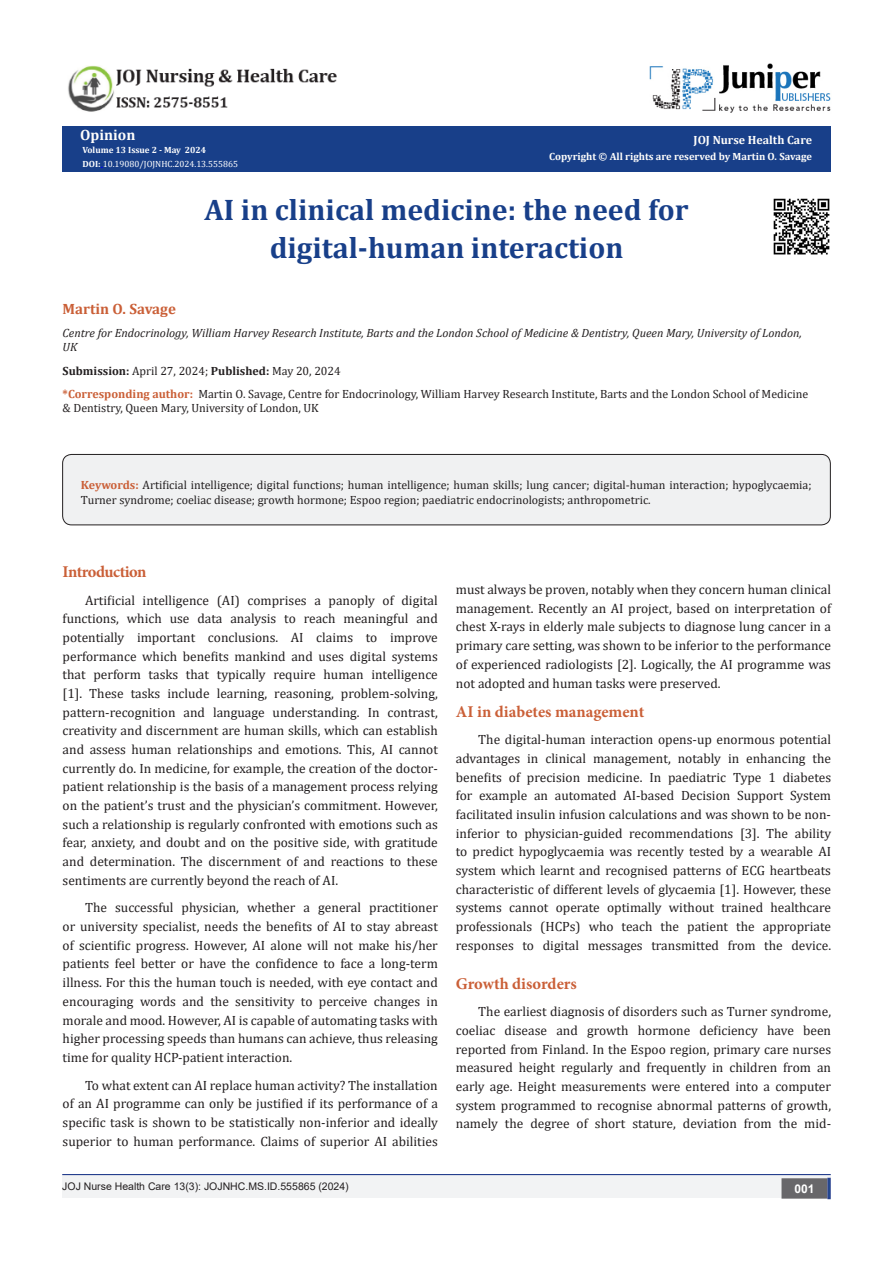
<style>
.page{position:relative;width:893px;height:1263px;background:#fff}
.page>*{position:absolute;margin:0;border:0;box-sizing:border-box;transform-origin:0 0}
.t1{font:700 29.85px/37.3px "Cambria";color:#183f89;text-align:center}
.t2{font:700 16.5px "Minion Pro";letter-spacing:-.005em;color:#ca5f37}
.t3{font:700 16.5px "Minion Pro";letter-spacing:-.035em;color:#ca5f37}
.t4{font:700 15px "Cambria";color:#ca5f37}
.t5{font:700 15px "Cambria";color:#fffefc}
.t6{font:13.5px/18.8px "Cambria";color:#231f20;text-align:justify}
.t7{font:12px/14.4px "Cambria";color:#231f20}
.t8{font:italic 12px/14.4px "Cambria";color:#231f20}
.t9{font:700 12px "Cambria";color:#fffefc}
.t10{font:700 12px "Arial";color:#fff}
.t11{font:10.5px "Arial";color:#231f20}
.t12{font:700 10.5px "Cambria";color:#fffefc}
.t13{font:9px "Cambria";color:#fff}
.t14{font:700 9px "Cambria";color:#fff}
.s1{font-weight:700}
.s2{font-weight:700;color:#ca5f37}
</style>
<div class="page">
<div style="left:62px;top:126px;width:769px;height:45px;background:#183f89"></div>
<img style="left:650px;top:63px;width:181px;height:50px">
<div style="left:62px;top:1174px;width:393px;height:24px;background:#f2f3f4"></div>
<div style="left:455px;top:1174px;width:376px;height:24px;background:#f2f3f4"></div>
<div style="left:782px;top:1179px;width:45px;height:19px;background:#68676a"></div>
<div style="left:781px;top:1178px;width:46px;height:20px;border:2px solid #68676a"></div>
<svg style="left:827px;top:1178px;width:4px;height:21px"></svg>
<hr style="left:62px;top:1174px;width:769px;height:1px;background:#253f8e">
<img style="left:68px;top:65px;width:269px;height:47px">
<img style="left:773px;top:198px;width:57px;height:57px">
<div style="left:63px;top:454px;width:767px;height:71px;background:#f0f1f2;border-radius:9px"></div>
<div style="left:62px;top:454px;width:769px;height:71px;border:1px solid #231f20;border-radius:9px"></div>
<p class="t5" style="left:80px;top:124px;width:57px">Opinion</p>
<p class="t14" style="left:82px;top:144px;width:125px">Volume 13 Issue 2 - May 2024</p>
<p class="t13" style="left:82px;top:158px;width:157px"><span class="s1">DOI:</span> 10.19080/JOJNHC.2024.13.555865</p>
<p class="t9" style="left:694px;top:132px;width:120px">JOJ Nurse Health Care</p>
<p class="t12" style="left:549px;top:149px;width:264px">Copyright © All rights are reserved by Martin O. Savage</p>
<p class="t1" style="left:204px;top:191px;width:486px">AI in clinical medicine: the need for digital-human interaction</p>
<p class="t4" style="left:63px;top:298px;width:115px">Martin O. Savage</p>
<p class="t8" style="left:63px;top:325px;width:741px">Centre for Endocrinology, William Harvey Research Institute, Barts and the London School of Medicine &amp; Dentistry, Queen Mary, University of London,<br>UK</p>
<p class="t7" style="left:63px;top:363px;width:280px"><span class="s1">Submission:</span> April 27, 2024; <span class="s1">Published:</span> May 20, 2024</p>
<p class="t7" style="left:63px;top:387px;width:747px"><span class="s2">*Corresponding author:</span> Martin O. Savage, Centre for Endocrinology, William Harvey Research Institute, Barts and the London School of Medicine &amp; Dentistry, Queen Mary, University of London, UK</p>
<p class="t7" style="left:81px;top:477px;width:732px;line-height:15.8px"><span class="s2">Keywords:</span> Artificial intelligence; digital functions; human intelligence; human skills; lung cancer; digital-human interaction; hypoglycaemia;<br>Turner syndrome; coeliac disease; growth hormone; Espoo region; paediatric endocrinologists; anthropometric.</p>
<p class="t3" style="left:63px;top:560px;width:85px">Introduction</p>
<p class="t6" style="left:63px;top:590px;width:377px;text-indent:22px">Artificial intelligence (AI) comprises a panoply of digital functions, which use data analysis to reach meaningful and potentially important conclusions. AI claims to improve performance which benefits mankind and uses digital systems that perform tasks that typically require human intelligence [1]. These tasks include learning, reasoning, problem-solving, pattern-recognition and language understanding. In contrast, creativity and discernment are human skills, which can establish and assess human relationships and emotions. This, AI cannot currently do. In medicine, for example, the creation of the doctor&shy;patient relationship is the basis of a management process relying on the patient’s trust and the physician’s commitment. However, such a relationship is regularly confronted with emotions such as fear, anxiety, and doubt and on the positive side, with gratitude and determination. The discernment of and reactions to these sentiments are currently beyond the reach of AI.</p>
<p class="t6" style="left:63px;top:898px;width:377px;text-indent:22px">The successful physician, whether a general practitioner or university specialist, needs the benefits of AI to stay abreast of scientific progress. However, AI alone will not make his/her patients feel better or have the confidence to face a long-term illness. For this the human touch is needed, with eye contact and encouraging words and the sensitivity to perceive changes in morale and mood. However, AI is capable of automating tasks with higher processing speeds than humans can achieve, thus releasing time for quality HCP-patient interaction.</p>
<p class="t6" style="left:63px;top:1075px;width:377px;text-indent:22px">To what extent can AI replace human activity? The installation of an AI programme can only be justified if its performance of a specific task is shown to be statistically non-inferior and ideally superior to human performance. Claims of superior AI abilities</p>
<p class="t6" style="left:456px;top:580px;width:377px">must always be proven, notably when they concern human clinical management. Recently an AI project, based on interpretation of chest X-rays in elderly male subjects to diagnose lung cancer in a primary care setting, was shown to be inferior to the performance of experienced radiologists [2]. Logically, the AI programme was not adopted and human tasks were preserved.</p>
<p class="t2" style="left:456px;top:700px;width:190px">AI in diabetes management</p>
<p class="t6" style="left:456px;top:730px;width:377px;text-indent:22px">The digital-human interaction opens-up enormous potential advantages in clinical management, notably in enhancing the benefits of precision medicine. In paediatric Type 1 diabetes for example an automated AI-based Decision Support System facilitated insulin infusion calculations and was shown to be non&shy;inferior to physician-guided recommendations [3]. The ability to predict hypoglycaemia was recently tested by a wearable AI system which learnt and recognised patterns of ECG heartbeats characteristic of different levels of glycaemia [1]. However, these systems cannot operate optimally without trained healthcare professionals (HCPs) who teach the patient the appropriate responses to digital messages transmitted from the device.</p>
<p class="t2" style="left:456px;top:972px;width:122px">Growth disorders</p>
<p class="t6" style="left:456px;top:1002px;width:377px;text-indent:22px">The earliest diagnosis of disorders such as Turner syndrome, coeliac disease and growth hormone deficiency have been reported from Finland. In the Espoo region, primary care nurses measured height regularly and frequently in children from an early age. Height measurements were entered into a computer system programmed to recognise abnormal patterns of growth, namely the degree of short stature, deviation from the mid-</p>
<p class="t11" style="left:62px;top:1179px;width:288px">JOJ Nurse Health Care 13(3): JOJNHC.MS.ID.555865 (2024)</p>
<p class="t10" style="left:794px;top:1180px;width:22px">001</p>
</div>
